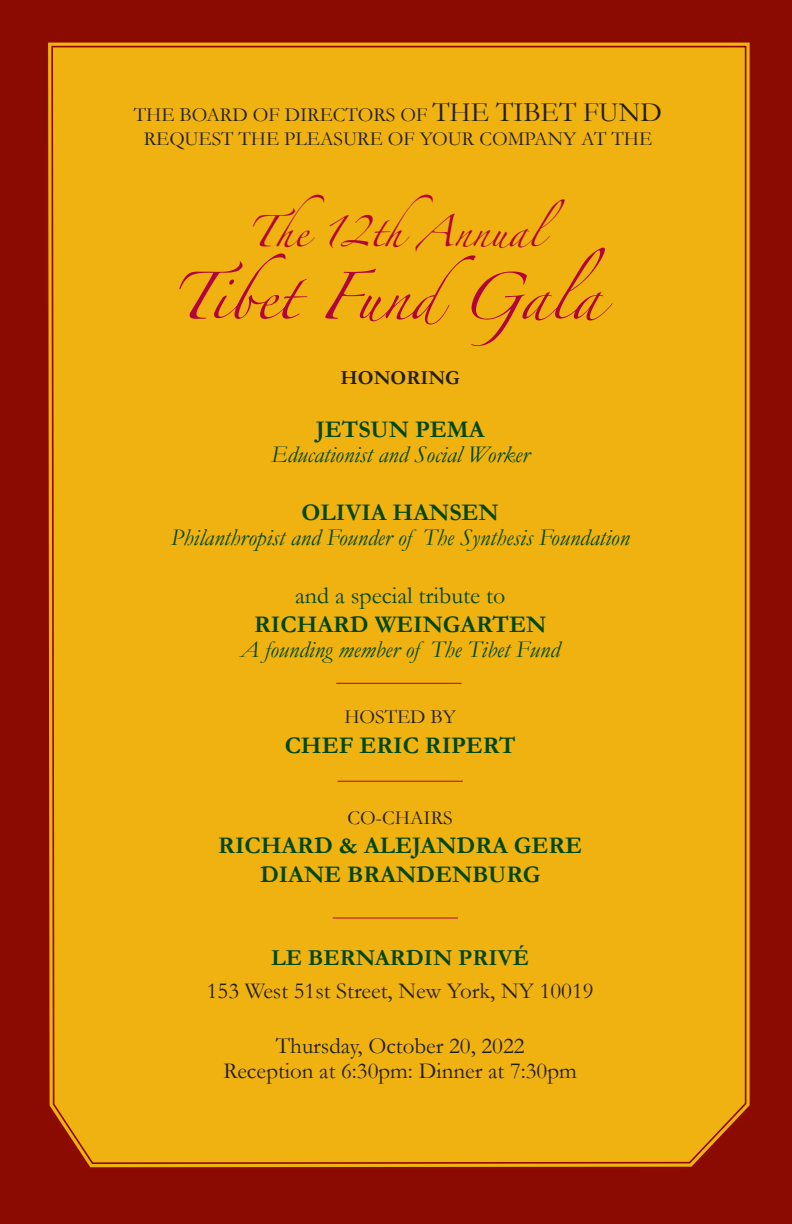
<style>
.page{position:relative;width:792px;height:1224px;background:#8b0a02}
.page>*{position:absolute;margin:0;border:0;box-sizing:border-box;transform-origin:0 0}
.t1{font:28px "Zapfino";color:#b30437}
.t2{font:italic 24px "Garamond";color:#004710}
.t3{font:700 24px/29px "Garamond";color:#004710;text-align:center}
.t4{font:24px/29px "Garamond";color:#004710;text-align:center}
.t5{font:700 24px "Garamond";color:#004710}
.t6{font:23px/25px "Garamond";color:#231f20;text-align:center}
.t7{font:700 23px "Garamond";color:#004710}
.t8{font:20px/24px "Garamond";color:#231f20;text-align:center}
.t9{font:700 20px "Garamond";color:#231f20}
.s1{font-size:28px}
.s2{font-weight:700}
</style>
<div class="page">
<div style="left:51px;top:45px;width:696px;height:1120px;background:#efb211"></div>
<svg style="left:179px;top:248px;width:434px;height:98px;background:#eaa414"></svg>
<hr style="left:338px;top:781px;width:125px;height:1px;background:#b30437">
<hr style="left:336px;top:683px;width:126px;height:1px;background:#b30437">
<hr style="left:333px;top:918px;width:125px;height:1px;background:#b30437">
<p class="t8" style="left:134px;top:102px;width:530px">THE BOARD OF DIRECTORS OF <span class="s1">THE TIBET FUND<br></span>REQUEST THE PLEASURE OF YOUR COMPANY AT THE</p>
<p class="t1" style="left:247px;top:220px;width:319px">The 12thAnnual</p>
<p class="t9" style="left:341px;top:364px;width:121px">HONORING</p>
<p class="t5" style="left:316px;top:414px;width:170px">JETSUN PEMA</p>
<p class="t2" style="left:271px;top:439px;width:260px">Educationist and Social Worker</p>
<p class="t5" style="left:302px;top:496px;width:199px">OLIVIA HANSEN</p>
<p class="t2" style="left:171px;top:521px;width:460px">Philanthropist and Founder of The Synthesis Foundation</p>
<p class="t4" style="left:254px;top:581px;width:294px">and a special tribute to<br><span class="s2">RIC</span><span class="s2">HARD WEINGARTEN</span></p>
<p class="t2" style="left:241px;top:633px;width:321px">A founding member of The Tibet Fund</p>
<p class="t8" style="left:344px;top:704px;width:113px">HOSTED BY</p>
<p class="t3" style="left:285px;top:731px;width:233px">CHEF ERIC RIPERT</p>
<p class="t8" style="left:348px;top:805px;width:107px">CO-CHAIRS</p>
<p class="t3" style="left:218px;top:831px;width:365px">RICHARD &amp; ALEJANDRA GERE<br>DIANE BRANDENBURG</p>
<p class="t7" style="left:271px;top:942px;width:259px">LE BERNARDIN PRIVÉ</p>
<p class="t6" style="left:207px;top:977px;width:388px">153 West 51st Street, New York, NY 10019</p>
<p class="t6" style="left:224px;top:1032px;width:355px">Thursday, October 20, 2022<br>Reception at 6:30pm: Dinner at 7:30pm</p>
</div>
